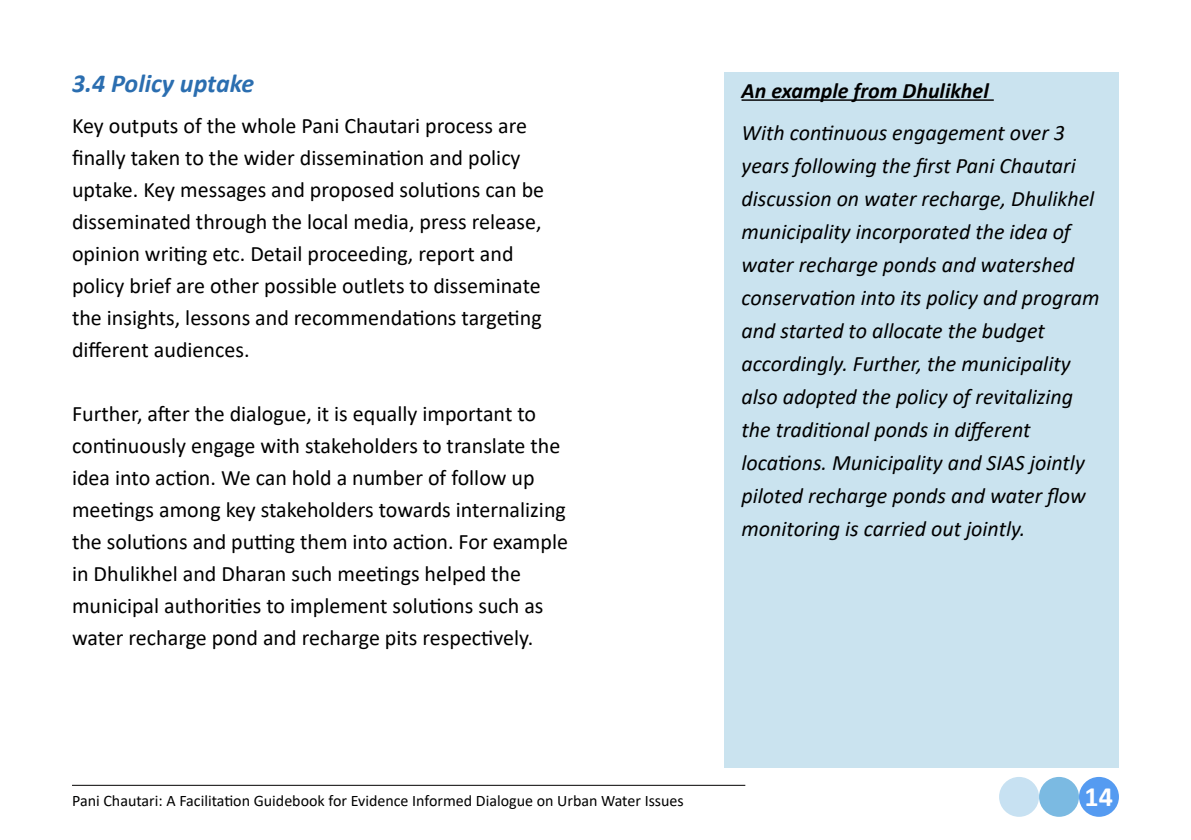
<style>
.page{position:relative;width:1191px;height:840px;background:#fff}
.page>*{position:absolute;margin:0;border:0;box-sizing:border-box;transform-origin:0 0}
.t1{font:700 28px "Calibri";color:#fff}
.t2{font:italic 700 26px "Calibri";color:#2b6eb0}
.t3{font:22px/32px "Calibri";color:#000}
.t4{font:italic 22px/33px "Calibri";color:#000}
.t5{font:italic 700 22px "Calibri";color:#000}
.t6{font:16px "Calibri";color:#000101}
</style>
<div class="page">
<div style="left:725px;top:72px;width:394px;height:695px;background:#cae3ef"></div>
<hr style="left:741px;top:99px;width:252px;height:2px;background:#000">
<div style="left:1079px;top:776px;width:40px;height:40px;background:#559bf1;border-radius:50%"></div>
<div style="left:1039px;top:776px;width:40px;height:40px;background:#7bbae2;border-radius:50%"></div>
<div style="left:999px;top:776px;width:40px;height:40px;background:#c7e1f2;border-radius:50%"></div>
<hr style="left:72px;top:784px;width:673px;height:1px;background:#020101">
<p class="t2" style="left:72px;top:72px;width:184px">3.4 Policy uptake</p>
<p class="t3" style="left:72px;top:111px;width:474px">Key outputs of the whole Pani Chautari process are finally taken to the wider dissemination and policy uptake. Key messages and proposed solutions can be disseminated through the local media, press release, opinion writing etc. Detail proceeding, report and policy brief are other possible outlets to disseminate the insights, lessons and recommendations targeting different audiences.</p>
<p class="t3" style="left:72px;top:399px;width:497px">Further, after the dialogue, it is equally important to continuously engage with stakeholders to translate the idea into action. We can hold a number of follow up meetings among key stakeholders towards internalizing the solutions and putting them into action. For example in Dhulikhel and Dharan such meetings helped the municipal authorities to implement solutions such as water recharge pond and recharge pits respectively.</p>
<p class="t5" style="left:741px;top:81px;width:249px">An example from Dhulikhel</p>
<p class="t4" style="left:741px;top:117px;width:360px">With continuous engagement over 3 years following the first Pani Chautari discussion on water recharge, Dhulikhel municipality incorporated the idea of water recharge ponds and watershed conservation into its policy and program and started to allocate the budget accordingly. Further, the municipality also adopted the policy of revitalizing the traditional ponds in different locations. Municipality and SIAS jointly piloted recharge ponds and water flow monitoring is carried out jointly.</p>
<p class="t6" style="left:72px;top:793px;width:613px">Pani Chautari: A Facilitation Guidebook for Evidence Informed Dialogue on Urban Water Issues</p>
<p class="t1" style="left:1084px;top:784px;width:30px">14</p>
</div>
